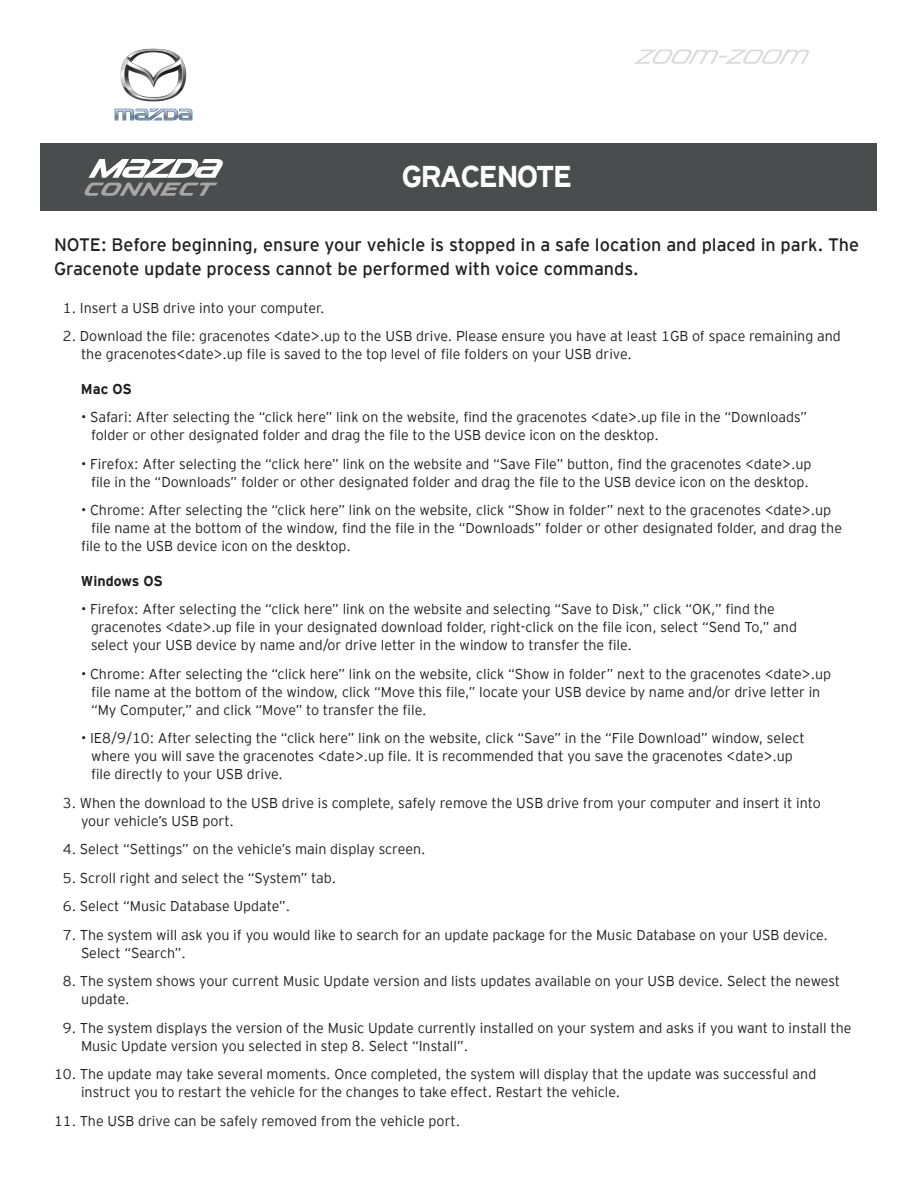
<style>
.page{position:relative;width:918px;height:1188px;background:#fff}
.page>*{position:absolute;margin:0;border:0;box-sizing:border-box;transform-origin:0 0}
.t1{font:700 30px "Interstate Mazda";letter-spacing:-.06em;color:#fff}
.t2{font:18px/24px "Interstate Mazda";color:#231f20}
.t3{font:300 14.25px/18px "Interstate Mazda";color:#231f20}
.t4{font:700 14.25px "Interstate Mazda";letter-spacing:-.005em;color:#231f20}
</style>
<div class="page">
<div style="left:40px;top:144px;width:838px;height:67px;background:#4b4c4d"></div>
<img style="left:634px;top:49px;width:175px;height:15px">
<img style="left:114px;top:48px;width:79px;height:73px">
<svg style="left:85px;top:159px;width:138px;height:37px"></svg>
<h1 class="t1" style="left:401px;top:154px;width:173px">GRACENOTE</h1>
<p class="t2" style="left:54px;top:231px;width:807px">NOTE: Before beginning, ensure your vehicle is stopped in a safe location and placed in park. The<br>Gracenote update process cannot be performed with voice commands.</p>
<p class="t3" style="left:63px;top:298px;width:263px">1. Insert a USB drive into your computer.</p>
<p class="t3" style="left:81px;top:326px;width:761px;text-indent:-18px">2. Download the file: gracenotes &lt;date&gt;.up to the USB drive. Please ensure you have at least 1GB of space remaining and the gracenotes&lt;date&gt;.up file is saved to the top level of file folders on your USB drive.</p>
<p class="t4" style="left:81px;top:378px;width:53px">Mac OS</p>
<p class="t3" style="left:91px;top:407px;width:718px;text-indent:-10px">• Safari: After selecting the “click here” link on the website, find the gracenotes &lt;date&gt;.up file in the “Downloads” folder or other designated folder and drag the file to the USB device icon on the desktop.</p>
<p class="t3" style="left:81px;top:454px;width:732px;text-align:center">• Firefox: After selecting the “click here” link on the website and “Save File” button, find the gracenotes &lt;date&gt;.up file in the “Downloads” folder or other designated folder and drag the file to the USB device icon on the desktop.</p>
<p class="t3" style="left:81px;top:500px;width:752px">• Chrome: After selecting the “click here” link on the website, click “Show in folder” next to the gracenotes &lt;date&gt;.up</p>
<p class="t3" style="left:91px;top:518px;width:753px">file name at the bottom of the window, find the file in the “Downloads” folder or other designated folder, and drag the</p>
<p class="t3" style="left:81px;top:536px;width:271px">file to the USB device icon on the desktop.</p>
<p class="t4" style="left:81px;top:570px;width:83px">Windows OS</p>
<p class="t3" style="left:91px;top:599px;width:707px;text-indent:-10px">• Firefox: After selecting the “click here” link on the website and selecting “Save to Disk,” click “OK,” find the gracenotes &lt;date&gt;.up file in your designated download folder, right-click on the file icon, select “Send To,” and select your USB device by name and/or drive letter in the window to transfer the file.</p>
<p class="t3" style="left:91px;top:664px;width:742px;text-indent:-10px">• Chrome: After selecting the “click here” link on the website, click “Show in folder” next to the gracenotes &lt;date&gt;.up file name at the bottom of the window, click “Move this file,” locate your USB device by name and/or drive letter in “My Computer,” and click “Move” to transfer the file.</p>
<p class="t3" style="left:91px;top:728px;width:715px;text-indent:-10px">• IE8/9/10: After selecting the “click here” link on the website, click “Save” in the “File Download” window, select where you will save the gracenotes &lt;date&gt;.up file. It is recommended that you save the gracenotes &lt;date&gt;.up file directly to your USB drive.</p>
<p class="t3" style="left:81px;top:793px;width:741px;text-indent:-18px">3. When the download to the USB drive is complete, safely remove the USB drive from your computer and insert it into your vehicle’s USB port.</p>
<p class="t3" style="left:63px;top:839px;width:364px">4. Select “Settings” on the vehicle’s main display screen.</p>
<p class="t3" style="left:63px;top:868px;width:275px">5. Scroll right and select the “System” tab.</p>
<p class="t3" style="left:63px;top:896px;width:229px">6. Select “Music Database Update”.</p>
<p class="t3" style="left:81px;top:925px;width:749px;text-indent:-18px">7. The system will ask you if you would like to search for an update package for the Music Database on your USB device.<br>Select “Search”.</p>
<p class="t3" style="left:81px;top:971px;width:761px;text-indent:-18px">8. The system shows your current Music Update version and lists updates available on your USB device. Select the newest update.</p>
<p class="t3" style="left:81px;top:1018px;width:772px;text-indent:-18px">9. The system displays the version of the Music Update currently installed on your system and asks if you want to install the<br>Music Update version you selected in step 8. Select “Install”.</p>
<p class="t3" style="left:81px;top:1064px;width:737px;text-indent:-27px">10. The update may take several moments. Once completed, the system will display that the update was successful and instruct you to restart the vehicle for the changes to take effect. Restart the vehicle.</p>
<p class="t3" style="left:54px;top:1111px;width:408px">11. The USB drive can be safely removed from the vehicle port.</p>
</div>
